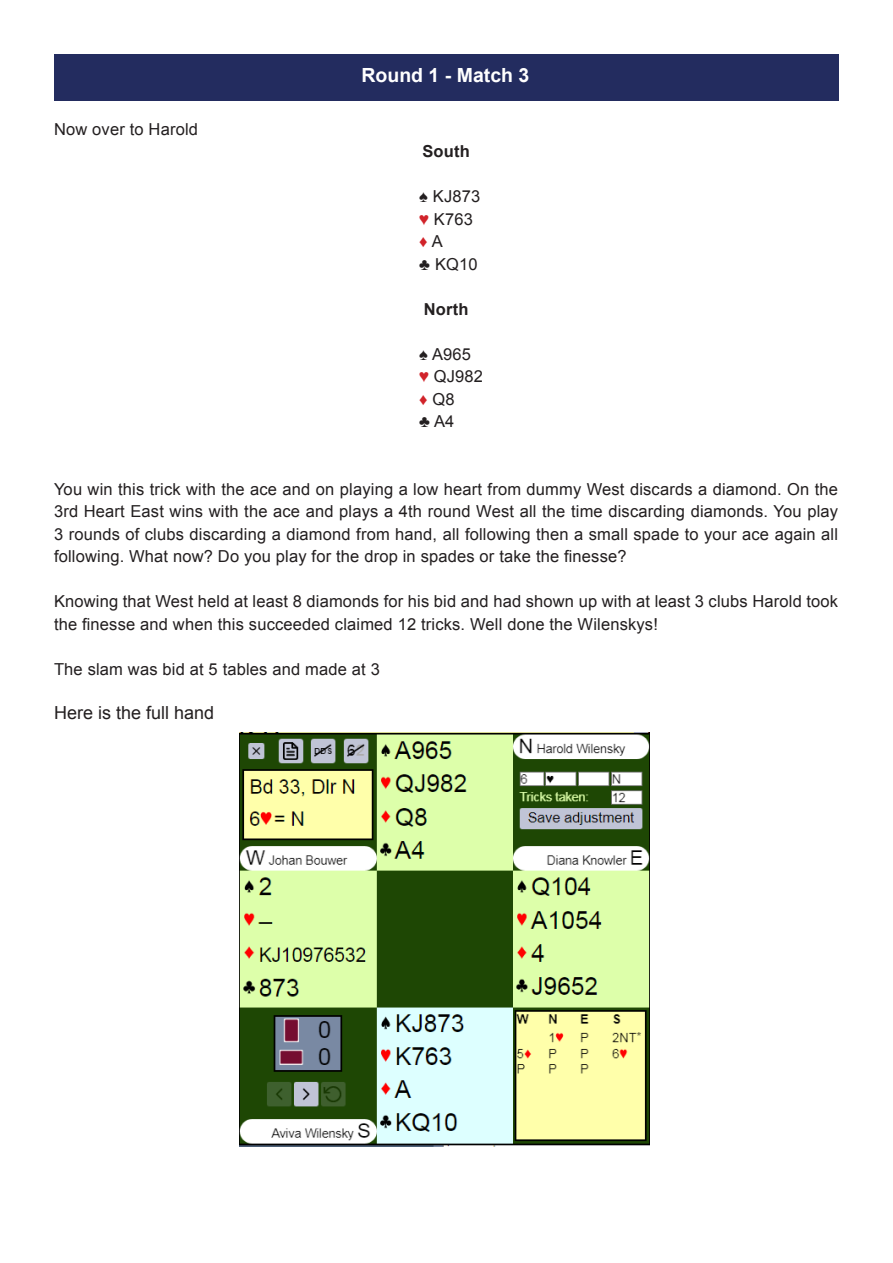
<style>
.page{position:relative;width:893px;height:1263px;background:#fff}
.page>*{position:absolute;margin:0;border:0;box-sizing:border-box;transform-origin:0 0}
.t1{font:700 19.5px "Arial";color:#fff}
.t2{font:18px "Arial";color:#231f20}
.t3{font:16.5px/22.5px "Arial";letter-spacing:.01em;color:#231f20;text-align:justify}
.t4{font:700 16.5px "Arial";letter-spacing:.01em;color:#231f20}
.t5{font:16.5px "Arial";color:#d1232a}
.s1{color:#d1232a}
.s2{color:#231f20}
</style>
<div class="page">
<img style="left:240px;top:732px;width:410px;height:414px">
<div style="left:54px;top:54px;width:784px;height:46px;background:#232c5f"></div>
<p class="t3" style="left:54px;top:118px;width:146px">Now over to Harold</p>
<p class="t1" style="left:361px;top:63px;width:169px">Round 1 - Match 3</p>
<p class="t4" style="left:422px;top:140px;width:49px">South</p>
<p class="t3" style="left:419px;top:185px;width:63px">♠ KJ873</p>
<p class="t3" style="left:419px;top:208px;width:55px"><span class="s1">♥</span> K763</p>
<p class="t5" style="left:419px;top:230px;width:25px">♦ <span class="s2">A</span></p>
<p class="t3" style="left:419px;top:253px;width:60px">♣ KQ10</p>
<p class="t4" style="left:424px;top:298px;width:46px">North</p>
<p class="t3" style="left:419px;top:343px;width:53px">♠ A965</p>
<p class="t3" style="left:419px;top:365px;width:65px"><span class="s1">♥</span> QJ982</p>
<p class="t3" style="left:419px;top:388px;width:37px"><span class="s1">♦</span> Q8</p>
<p class="t3" style="left:419px;top:410px;width:37px">♣ A4</p>
<p class="t3" style="left:54px;top:478px;width:786px">You win this trick with the ace and on playing a low heart from dummy West discards a diamond. On the 3rd Heart East wins with the ace and plays a 4th round West all the time discarding diamonds. You play 3 rounds of clubs discarding a diamond from hand, all following then a small spade to your ace again all following. What now? Do you play for the drop in spades or take the finesse?</p>
<p class="t3" style="left:54px;top:590px;width:786px">Knowing that West held at least 8 diamonds for his bid and had shown up with at least 3 clubs Harold took the finesse and when this succeeded claimed 12 tricks. Well done the Wilenskys!</p>
<p class="t3" style="left:54px;top:658px;width:327px">The slam was bid at 5 tables and made at 3</p>
<p class="t2" style="left:54px;top:701px;width:162px">Here is the full hand</p>
</div>
